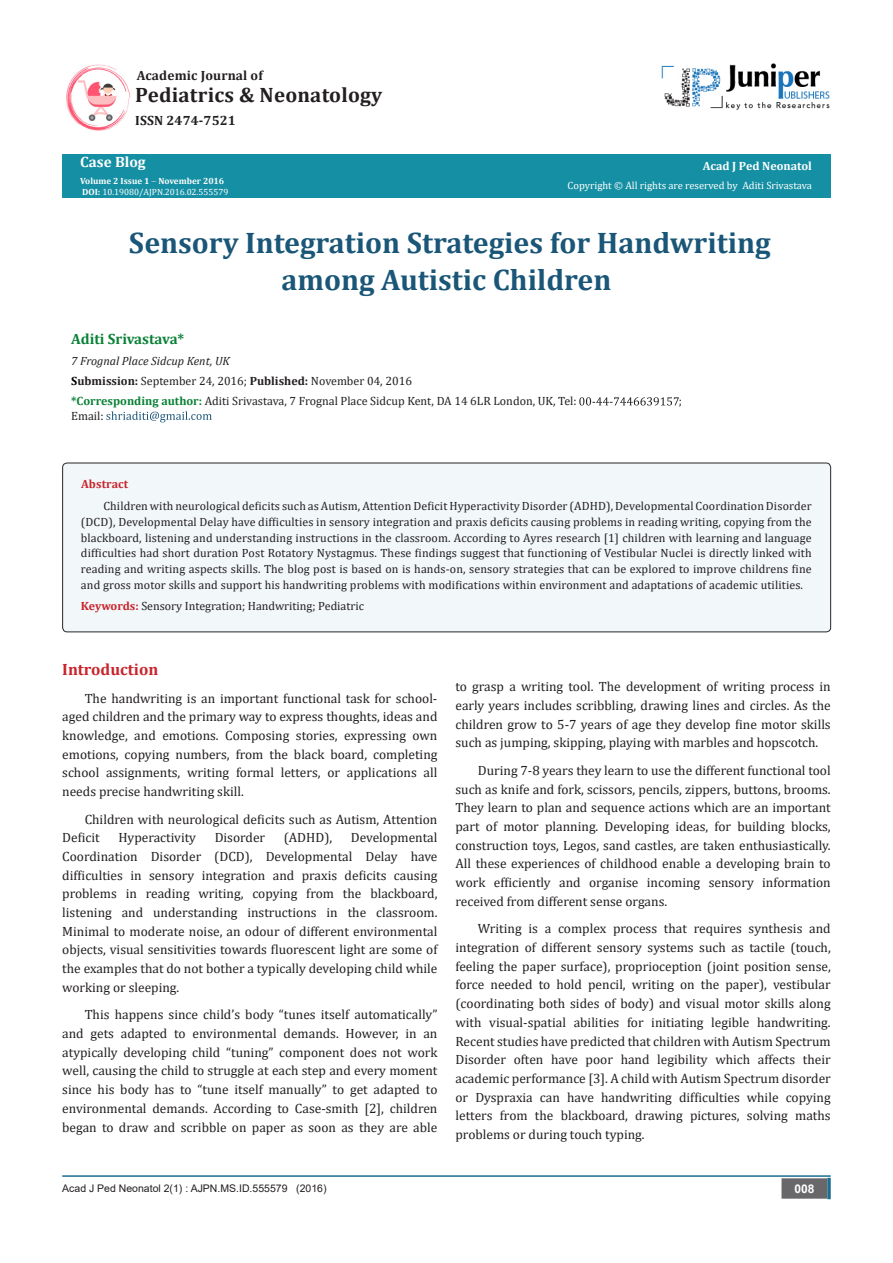
<style>
.page{position:relative;width:893px;height:1263px;background:#fff}
.page>*{position:absolute;margin:0;border:0;box-sizing:border-box;transform-origin:0 0}
.t1{font:700 29.85px/37.3px "Cambria";color:#1a5677;text-align:center}
.t2{font:700 20.85px "Cambria";letter-spacing:.01em;color:#231f20}
.t3{font:700 16.5px "Cambria";color:#c8242b}
.t4{font:700 15px "Cambria";color:#098136}
.t5{font:700 15px "Cambria";color:#fffefc}
.t6{font:13.5px/18.8px "Cambria";color:#231f20;text-align:justify}
.t7{font:700 13.5px "Cambria";letter-spacing:.01em;color:#231f20}
.t8{font:12px/15.8px "Cambria";color:#231f20;text-align:justify}
.t9{font:italic 12px "Cambria";color:#231f20}
.t10{font:700 12px "Cambria";color:#fffefc}
.t11{font:700 12px "Cambria";letter-spacing:.01em;color:#c8242b}
.t12{font:700 12px "Arial";color:#fff}
.t13{font:10.5px "Cambria";color:#fffefc}
.t14{font:10.5px "Arial";color:#231f20}
.t15{font:9px "Cambria";color:#fffefc}
.t16{font:700 9px "Cambria";color:#fffefc}
.s1{font-weight:700}
.s2{font-weight:700;color:#000}
.s3{font-weight:700;color:#098136}
.s4{font-weight:700;color:#c8242b}
</style>
<div class="page">
<div style="left:62px;top:155px;width:769px;height:43px;background:#148fa4"></div>
<svg style="left:579px;top:397px;width:100px;height:8px"></svg>
<svg style="left:106px;top:411px;width:106px;height:11px"></svg>
<hr style="left:62px;top:1175px;width:769px;height:2px;background:#1c6d90">
<div style="left:782px;top:1179px;width:45px;height:19px;background:#68676a"></div>
<div style="left:781px;top:1178px;width:46px;height:21px;border:2px solid #68676a"></div>
<svg style="left:827px;top:1178px;width:4px;height:21px"></svg>
<img style="left:66px;top:64px;width:65px;height:67px">
<img style="left:662px;top:63px;width:168px;height:47px">
<div style="left:63px;top:463px;width:768px;height:169px;background:#f2f7fa;border-radius:5px"></div>
<div style="left:62px;top:463px;width:769px;height:169px;border:1px solid #262626;border-radius:5px"></div>
<p class="t7" style="left:137px;top:66px;width:128px">Academic Journal of</p>
<p class="t2" style="left:135px;top:81px;width:249px">Pediatrics &amp; Neonatology</p>
<p class="t7" style="left:135px;top:111px;width:102px">ISSN 2474-7521</p>
<p class="t5" style="left:80px;top:151px;width:67px">Case Blog</p>
<p class="t16" style="left:80px;top:174px;width:146px">Volume 2 Issue 1 November 2016</p>
<p class="t15" style="left:82px;top:186px;width:148px"><span class="s1">DOI:</span> 10.19080/AJPN.2016.02.555579</p>
<p class="t10" style="left:703px;top:158px;width:111px">Acad J Ped Neonatol</p>
<p class="t13" style="left:568px;top:179px;width:246px">Copyright © All rights are reserved by Aditi Srivastava</p>
<p class="t1" style="left:129px;top:223px;width:643px">Sensory Integration Strategies for Handwriting among Autistic Children</p>
<p class="t4" style="left:71px;top:329px;width:114px">Aditi Srivastava*</p>
<p class="t9" style="left:71px;top:352px;width:160px">7 Frognal Place Sidcup Kent, UK</p>
<p class="t8" style="left:71px;top:373px;width:342px"><span class="s2">S</span><span class="s1">ubmission:</span> September 24, 2016; <span class="s1">Published:</span> November 04, 2016</p>
<p class="t8" style="left:71px;top:393px;width:507px"><span class="s3">*Corresponding author:</span> Aditi Srivastava, 7 Frognal Place Sidcup Kent, DA 14 6LR London, UK, Tel:</p>
<p class="t8" style="left:679px;top:393px;width:5px">;</p>
<p class="t8" style="left:71px;top:408px;width:34px">Email:</p>
<p class="t11" style="left:81px;top:476px;width:49px">Abstract</p>
<p class="t8" style="left:81px;top:498px;width:732px;text-indent:22px">Children with neurological deficits such as Autism, Attention Deficit Hyperactivity Disorder (ADHD), Developmental Coordination Disorder (DCD), Developmental Delay have difficulties in sensory integration and praxis deficits causing problems in reading writing, copying from the blackboard, listening and understanding instructions in the classroom. According to Ayres research [1] children with learning and language difficulties had short duration Post Rotatory Nystagmus. These findings suggest that functioning of Vestibular Nuclei is directly linked with reading and writing aspects skills. The blog post is based on is hands-on, sensory strategies that can be explored to improve childrens fine and gross motor skills and support his handwriting problems with modifications within environment and adaptations of academic utilities.</p>
<p class="t8" style="left:81px;top:598px;width:285px"><span class="s4">Keywords:</span> Sensory Integration; Handwriting; Pediatric</p>
<p class="t3" style="left:62px;top:658px;width:98px">Introduction</p>
<p class="t6" style="left:62px;top:688px;width:377px;text-indent:22px">The handwriting is an important functional task for school&shy;aged children and the primary way to express thoughts, ideas and knowledge, and emotions. Composing stories, expressing own emotions, copying numbers, from the black board, completing school assignments, writing formal letters, or applications all needs precise handwriting skill.</p>
<p class="t6" style="left:62px;top:810px;width:377px;text-indent:22px">Children with neurological deficits such as Autism, Attention<br>Deficit</p>
<p class="t6" style="left:118px;top:828px;width:79px">Hyperactivity</p>
<p class="t6" style="left:215px;top:828px;width:52px">Disorder</p>
<p class="t6" style="left:284px;top:828px;width:50px">(ADHD),</p>
<p class="t6" style="left:62px;top:828px;width:377px;text-indent:289px">Developmental Coordination Disorder (DCD), Developmental Delay have difficulties in sensory integration and praxis deficits causing problems in reading writing, copying from the blackboard, listening and understanding instructions in the classroom.<br>Minimal to moderate noise, an odour of different environmental objects, visual sensitivities towards fluorescent light are some of the examples that do not bother a typically developing child while working or sleeping.</p>
<p class="t6" style="left:62px;top:1005px;width:377px;text-indent:22px">This happens since child’s body “tunes itself automatically” and gets adapted to environmental demands. However, in an atypically developing child “tuning” component does not work well, causing the child to struggle at each step and every moment since his body has to “tune itself manually” to get adapted to environmental demands. According to Case-smith [2], children began to draw and scribble on paper as soon as they are able</p>
<p class="t14" style="left:62px;top:1181px;width:266px">Acad J Ped Neonatol 2(1) : AJPN.MS.ID.555579 (2016)</p>
<p class="t6" style="left:455px;top:677px;width:377px">to grasp a writing tool. The development of writing process in early years includes scribbling, drawing lines and circles. As the children grow to 5-7 years of age they develop fine motor skills such as jumping, skipping, playing with marbles and hopscotch.</p>
<p class="t6" style="left:455px;top:761px;width:377px;text-indent:22px">During 7-8 years they learn to use the different functional tool such as knife and fork, scissors, pencils, zippers, buttons, brooms.<br>They learn to plan and sequence actions which are an important part of motor planning. Developing ideas, for building blocks, construction toys, Legos, sand castles, are taken enthusiastically.<br>All these experiences of childhood enable a developing brain to work efficiently and organise incoming sensory information received from different sense organs.</p>
<p class="t6" style="left:455px;top:919px;width:377px;text-indent:22px">Writing is a complex process that requires synthesis and integration of different sensory systems such as tactile (touch, feeling the paper surface), proprioception (joint position sense, force needed to hold pencil, writing on the paper), vestibular (coordinating both sides of body) and visual motor skills along with visual-spatial abilities for initiating legible handwriting.<br>Recent studies have predicted that children with Autism Spectrum Disorder often have poor hand legibility which affects their academic performance [3]. A child with Autism Spectrum disorder or Dyspraxia can have handwriting difficulties while copying letters from the blackboard, drawing pictures, solving maths problems or during touch typing.</p>
<p class="t12" style="left:794px;top:1180px;width:22px">008</p>
</div>
